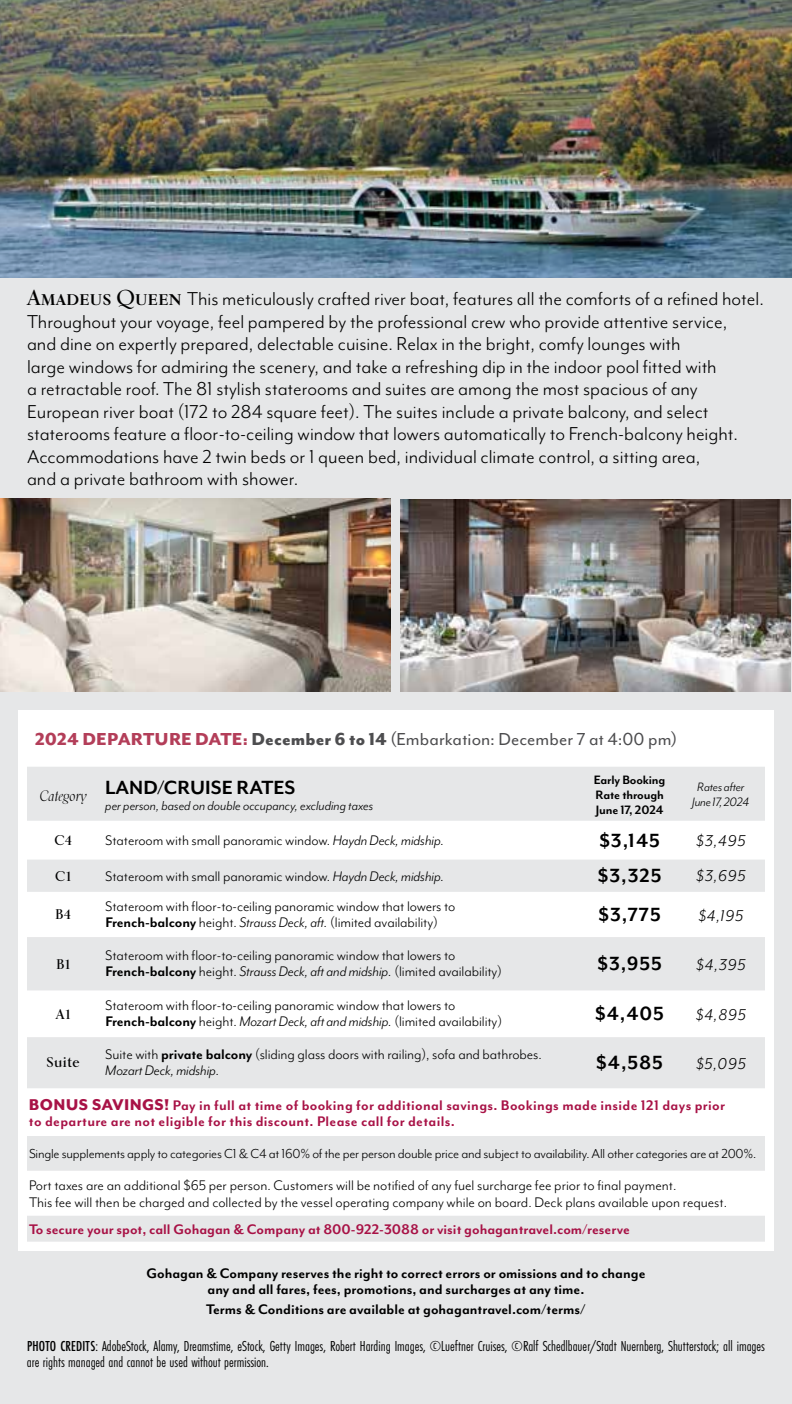
<style>
.page{position:relative;width:792px;height:1404px;background:#fff}
.page>*{position:absolute;margin:0;border:0;box-sizing:border-box;transform-origin:0 0}
.t1{font:700 22px "Mr Eaves Mod OT";letter-spacing:.02em;color:#000}
.t2{font:700 22px "Mr Eaves Mod OT";color:#000}
.t3{font:21.6px/22.6px "Mr Eaves Mod OT";color:#000}
.t4{font:20px "Mr Eaves Mod OT";letter-spacing:.005em;color:#4d4d4f}
.t5{font:italic 18px "Mr Eaves Mod OT";letter-spacing:.04em;color:#000}
.t6{font:16px/16px "Mr Eaves Mod OT";letter-spacing:-.005em;color:#000}
.t7{font:700 16px/16px "Mr Eaves Mod OT";color:#000;text-align:center}
.t8{font:700 16px/16px "Mr Eaves Mod OT";letter-spacing:.02em;color:#a81246}
.t9{font:700 16px "Mr Eaves Mod OT";color:#a81246}
.t10{font:15px/16px "Futura PT Cond";color:#000}
.t11{font:15px "Mr Eaves Mod OT";letter-spacing:-.015em;color:#000}
.t12{font:italic 15px "Mr Eaves Mod OT";color:#000}
.t13{font:700 14px/15px "Mr Eaves Mod OT";letter-spacing:-.01em;color:#000;text-align:justify}
.t14{font:italic 14px/15px "Mr Eaves Mod OT";letter-spacing:-.01em;color:#000;text-align:center}
.t15{font:700 14px "Kumlien Pro";letter-spacing:.04em;color:#000}
.s1{font-family:"Kumlien Pro";font-weight:700}
.s2{font-weight:800;color:#b33e59}
.s3{font-weight:800}
.s4{font-style:italic}
.s5{font-weight:700}
.s6{font-weight:800;font-size:18px}
.s7{font-weight:500}
</style>
<div class="page">
<div style="left:0;top:277px;width:792px;height:1127px;background:#e6e7e8"></div>
<img style="left:0;top:498px;width:391px;height:194px">
<img style="left:400px;top:499px;width:391px;height:193px">
<img style="left:0;top:0;width:792px;height:277px">
<div style="left:18px;top:710px;width:756px;height:541px;background:#fff"></div>
<svg style="left:27px;top:767px;width:738px;height:475px;fill:#e6e7e8"></svg>
<p class="t3" style="left:27px;top:287px;width:738px"><span class="s1">Amadeus Queen</span> This meticulously crafted river boat, features all the comforts of a refined hotel.<br>Throughout your voyage, feel pampered by the professional crew who provide attentive service,<br>and dine on expertly prepared, delectable cuisine. Relax in the bright, comfy lounges with<br>large windows for admiring the scenery, and take a refreshing dip in the indoor pool fitted with<br>a retractable roof. The 81 stylish staterooms and suites are among the most spacious of any European river boat (172 to 284 square feet). The suites include a private balcony, and select staterooms feature a floor-to‑ceiling window that lowers automatically to French-balcony height.<br>Accommodations have 2 twin beds or 1 queen bed, individual climate control, a sitting area,<br>and a private bathroom with shower.</p>
<p class="t4" style="left:35px;top:728px;width:644px"><span class="s2">2024 DEPARTURE DATE:</span> <span class="s3">December 6 to 14</span> (Embarkation: December 7 at 4:00 pm)</p>
<h1 class="t2" style="left:40px;top:775px;width:258px"><sub>Category</sub> LAND/CRUISE RATES</h1>
<p class="t12" style="left:105px;top:797px;width:269px">per person, based on double occupancy, excluding taxes</p>
<p class="t13" style="left:594px;top:772px;width:73px">Early Booking Rate through June 17, 2024</p>
<p class="t14" style="left:692px;top:779px;width:59px">Rates after<br>June 17, 2024</p>
<p class="t15" style="left:54px;top:831px;width:19px">C4</p>
<p class="t6" style="left:105px;top:832px;width:340px">Stateroom with small panoramic window. <span class="s4">Haydn Deck, midship.</span></p>
<h1 class="t1" style="left:599px;top:828px;width:62px">$3,145</h1>
<p class="t5" style="left:696px;top:830px;width:51px">$3,495</p>
<p class="t15" style="left:55px;top:867px;width:17px">C1</p>
<p class="t6" style="left:105px;top:868px;width:340px">Stateroom with small panoramic window. <span class="s4">Haydn Deck, midship.</span></p>
<h1 class="t1" style="left:598px;top:863px;width:65px">$3,325</h1>
<p class="t5" style="left:696px;top:866px;width:51px">$3,695</p>
<p class="t15" style="left:55px;top:906px;width:17px">B4</p>
<p class="t6" style="left:105px;top:898px;width:352px">Stateroom with floor-to-ceiling panoramic window that lowers to<br><span class="s5">French‑balcony</span> height. <span class="s4">Strauss Deck, aft.</span> (limited availability)</p>
<h1 class="t1" style="left:599px;top:902px;width:64px">$3,775</h1>
<p class="t5" style="left:698px;top:906px;width:47px">$4,195</p>
<p class="t15" style="left:56px;top:955px;width:15px">B1</p>
<p class="t6" style="left:105px;top:947px;width:398px">Stateroom with floor-to-ceiling panoramic window that lowers to<br><span class="s5">French‑balcony</span> height. <span class="s4">Strauss Deck, aft and midship.</span> (limited availability)</p>
<h1 class="t1" style="left:598px;top:951px;width:66px">$3,955</h1>
<p class="t5" style="left:696px;top:955px;width:51px">$4,395</p>
<p class="t15" style="left:56px;top:1005px;width:16px">A1</p>
<p class="t6" style="left:105px;top:997px;width:398px">Stateroom with floor-to-ceiling panoramic window that lowers to<br><span class="s5">French‑balcony</span> height. <span class="s4">Mozart Deck, aft and midship.</span> (limited availability)</p>
<h1 class="t1" style="left:595px;top:1001px;width:70px">$4,405</h1>
<p class="t5" style="left:696px;top:1005px;width:52px">$4,895</p>
<p class="t15" style="left:47px;top:1053px;width:35px">Suite</p>
<p class="t6" style="left:105px;top:1046px;width:438px">Suite with <span class="s5">private balcony</span> (sliding glass doors with railing), sofa and bathrobes.<br><span class="s4">Mozart Deck, midship.</span></p>
<h1 class="t1" style="left:596px;top:1050px;width:68px">$4,585</h1>
<p class="t5" style="left:696px;top:1054px;width:51px">$5,095</p>
<p class="t8" style="left:29px;top:1097px;width:698px"><span class="s6">BONUS SAVINGS!</span> Pay in full at time of booking for additional savings. Bookings made inside 121 days prior to departure are not eligible for this discount. Please call for details.</p>
<p class="t11" style="left:29px;top:1145px;width:729px">Single supplements apply to categories C1 &amp; C4 at 160% of the per person double price and subject to availability. All other categories are at 200%.</p>
<p class="t6" style="left:29px;top:1176px;width:700px;line-height:17px">Port taxes are an additional $65 per person. Customers will be notified of any fuel surcharge fee prior to final payment.<br>This fee will then be charged and collected by the vessel operating company while on board. Deck plans available upon request.</p>
<p class="t9" style="left:29px;top:1220px;width:602px">To secure your spot, call Gohagan &amp; Company at 800-922-3088 or visit gohagantravel.com/reserve</p>
<p class="t7" style="left:146px;top:1265px;width:501px">Gohagan &amp; Company reserves the right to correct errors or omissions and to change any and all fares, fees, promotions, and surcharges at any time.</p>
<p class="t7" style="left:206px;top:1301px;width:381px">Terms &amp; Conditions are available at gohagantravel.com/terms/</p>
<p class="t10" style="left:27px;top:1338px;width:739px"><span class="s7">PHOTO CREDITS</span>: AdobeStock, Alamy, Dreamstime, eStock, Getty Images, Robert Harding Images, ©Lueftner Cruises, ©Ralf Schedlbauer/Stadt Nuernberg, Shutterstock; all images are rights managed and cannot be used without permission.</p>
</div>
